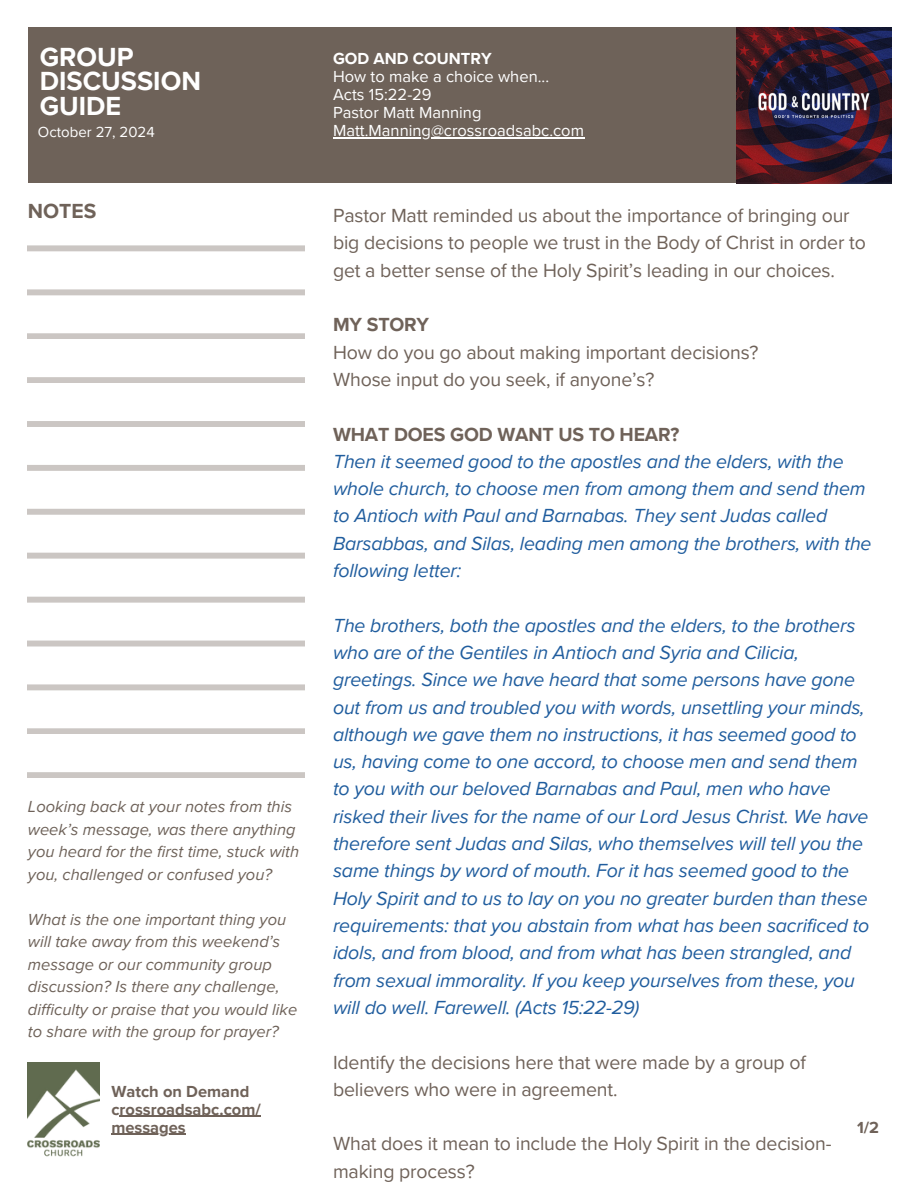
<style>
.page{position:relative;width:918px;height:1188px;background:#fff}
.page>*{position:absolute;margin:0;border:0;box-sizing:border-box;transform-origin:0 0}
.t1{font:700 27px/24.8px "Proxima Nova";color:#fff}
.t2{font:700 21px "Proxima Nova";color:#6f6259}
.t3{font:italic 19.5px/27.3px "Proxima Nova";letter-spacing:-.01em;color:#205d9e}
.t4{font:19.5px/27.3px "Proxima Nova";letter-spacing:-.01em;color:#6f6259}
.t5{font:700 19.5px "Proxima Nova";letter-spacing:-.01em;color:#6f6259}
.t6{font:italic 16.5px/22.5px "Proxima Nova";color:#6e6259}
.t7{font:16.5px "Proxima Nova";color:#fff}
.t8{font:700 16.5px/18px "Proxima Nova";color:#6f6259}
.t9{font:700 16.5px "Proxima Nova";color:#fff}
.t10{font:15px "Proxima Nova";color:#fff}
</style>
<div class="page">
<div style="left:28px;top:28px;width:864px;height:155px;background:#6e6259"></div>
<svg style="left:28px;top:245px;width:277px;height:6px;background:#cec9c7"></svg>
<svg style="left:28px;top:289px;width:277px;height:6px;background:#cec9c7"></svg>
<svg style="left:28px;top:333px;width:277px;height:6px;background:#cdc8c5"></svg>
<svg style="left:28px;top:509px;width:277px;height:5px"></svg>
<svg style="left:28px;top:377px;width:277px;height:6px;background:#ccc7c4"></svg>
<div style="left:28px;top:421px;width:277px;height:6px;background:#cbc6c3"></div>
<div style="left:28px;top:465px;width:277px;height:6px;background:#cbc6c3"></div>
<svg style="left:28px;top:553px;width:277px;height:5px"></svg>
<svg style="left:28px;top:597px;width:277px;height:5px"></svg>
<svg style="left:28px;top:641px;width:277px;height:5px"></svg>
<svg style="left:28px;top:685px;width:277px;height:5px"></svg>
<svg style="left:28px;top:728px;width:277px;height:6px;background:#cdc8c6"></svg>
<svg style="left:28px;top:772px;width:277px;height:6px;background:#ccc7c4"></svg>
<img style="left:28px;top:1063px;width:72px;height:94px">
<img style="left:737px;top:28px;width:155px;height:155px">
<hr style="left:333px;top:137px;width:251px;height:1px;background:#fff">
<hr style="left:120px;top:1116px;width:141px;height:1px;background:#6f6259">
<hr style="left:111px;top:1134px;width:75px;height:1px;background:#6f6259">
<p class="t1" style="left:40px;top:45px;width:163px">GROUP<br>DISCUSSION<br>GUIDE</p>
<p class="t10" style="left:38px;top:124px;width:118px">October 27, 2024</p>
<p class="t9" style="left:333px;top:49px;width:160px">GOD AND COUNTRY</p>
<p class="t7" style="left:333px;top:67px;width:218px">How to make a choice when...</p>
<p class="t7" style="left:333px;top:85px;width:100px">Acts 15:22-29</p>
<p class="t7" style="left:333px;top:103px;width:150px">Pastor Matt Manning</p>
<p class="t7" style="left:333px;top:121px;width:253px">Matt.Manning@crossroadsabc.com</p>
<p class="t2" style="left:28px;top:199px;width:70px">NOTES</p>
<p class="t4" style="left:333px;top:202px;width:534px">Pastor Matt reminded us about the importance of bringing our big decisions to people we trust in the Body of Christ in order to get a better sense of the Holy Spirit’s leading in our choices.</p>
<p class="t5" style="left:333px;top:313px;width:98px">MY STORY</p>
<p class="t4" style="left:333px;top:339px;width:427px">How do you go about making important decisions?<br>Whose input do you seek, if anyone’s?</p>
<p class="t5" style="left:333px;top:423px;width:348px">WHAT DOES GOD WANT US TO HEAR?</p>
<p class="t3" style="left:333px;top:448px;width:540px">Then it seemed good to the apostles and the elders, with the whole church, to choose men from among them and send them to Antioch with Paul and Barnabas. They sent Judas called Barsabbas, and Silas, leading men among the brothers, with the following letter:</p>
<p class="t3" style="left:333px;top:612px;width:538px">The brothers, both the apostles and the elders, to the brothers who are of the Gentiles in Antioch and Syria and Cilicia, greetings. Since we have heard that some persons have gone out from us and troubled you with words, unsettling your minds, although we gave them no instructions, it has seemed good to us, having come to one accord, to choose men and send them to you with our beloved Barnabas and Paul, men who have risked their lives for the name of our Lord Jesus Christ. We have therefore sent Judas and Silas, who themselves will tell you the same things by word of mouth. For it has seemed good to the Holy Spirit and to us to lay on you no greater burden than these requirements: that you abstain from what has been sacrificed to idols, and from blood, and from what has been strangled, and from sexual immorality. If you keep yourselves from these, you will do well. Farewell. (Acts 15:22-29)</p>
<p class="t4" style="left:333px;top:1049px;width:474px">Identify the decisions here that were made by a group of believers who were in agreement.</p>
<p class="t4" style="left:333px;top:1131px;width:500px">What does it mean to include the Holy Spirit in the decision&shy;making process?</p>
<h1 class="t6" style="left:28px;top:796px;width:273px">Looking back at your notes from this week’s message, was there anything you heard for the first time, stuck with you, challenged or confused you?</h1>
<p class="t6" style="left:28px;top:908px;width:260px">What is the one important thing you</p>
<p class="t6" style="left:28px;top:931px;width:254px">will take away from this weekend’s</p>
<p class="t6" style="left:28px;top:953px;width:245px">message or our community group</p>
<p class="t6" style="left:28px;top:976px;width:253px">discussion? Is there any challenge,</p>
<p class="t6" style="left:28px;top:998px;width:271px">difficulty or praise that you would like</p>
<p class="t6" style="left:28px;top:1021px;width:252px">to share with the group for prayer?</p>
<p class="t8" style="left:111px;top:1083px;width:151px">Watch on Demand crossroadsabc.com/</p>
<p class="t8" style="left:111px;top:1119px;width:76px">messages</p>
<p class="t8" style="left:857px;top:1119px;width:24px">1/2</p>
</div>
